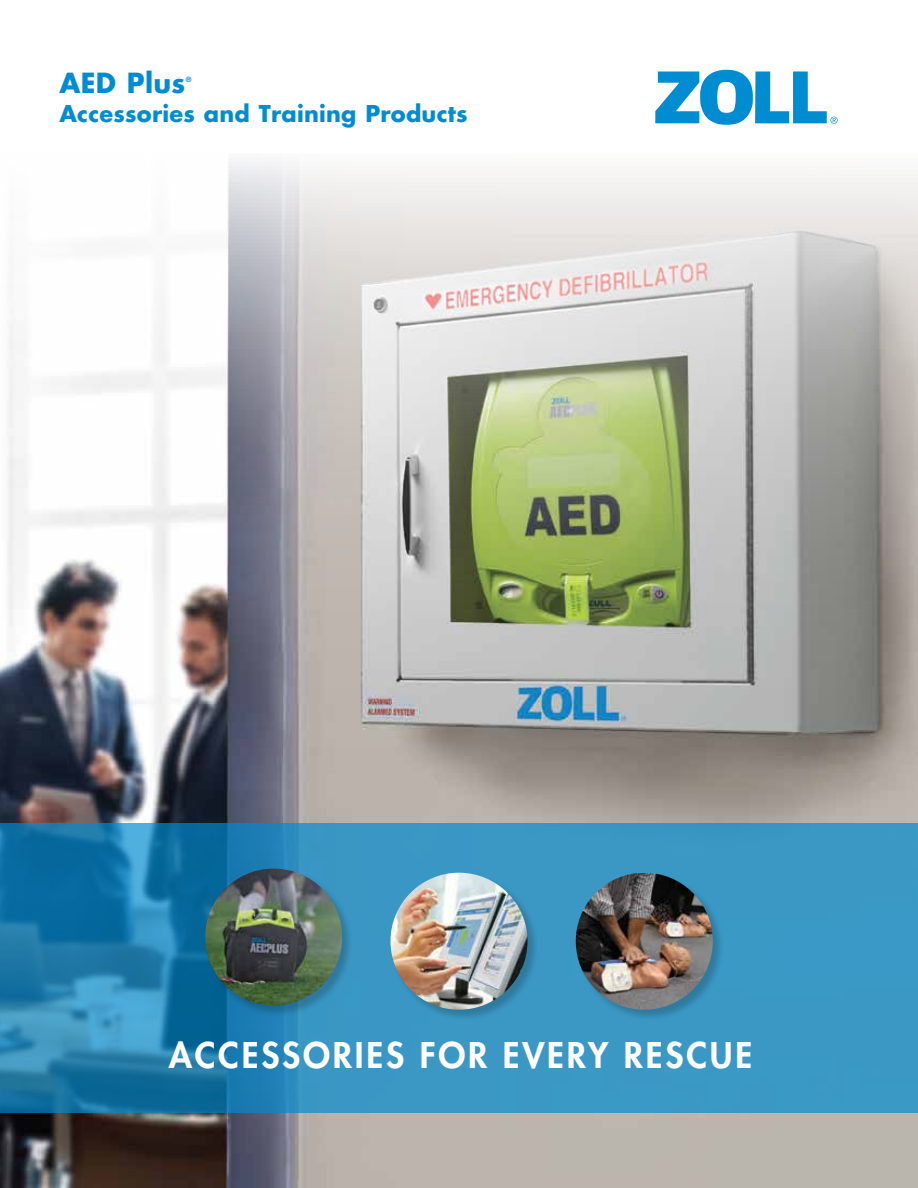
<style>
.page{position:relative;width:918px;height:1188px;background:#fff}
.page>*{position:absolute;margin:0;border:0;box-sizing:border-box;transform-origin:0 0}
.t1{font:800 34.5px "Futura Std";letter-spacing:.08em;color:#fff}
.t2{font:700 27px "Futura Std";letter-spacing:.01em;color:#008cd1}
.t3{font:700 22.5px "Futura Std";letter-spacing:.01em;color:#008cd1}
.t4{font:700 7.05px "Futura Std";color:#008cd1}
</style>
<div class="page">
<img style="left:0;top:158px;width:918px;height:1030px">
<svg style="left:0;top:824px;width:918px;height:289px;background:#2f8dbb"></svg>
<svg style="left:655px;top:70px;width:183px;height:55px"></svg>
<div style="left:576px;top:872px;width:149px;height:149px;background:#000;opacity:.2"></div>
<img style="left:576px;top:873px;width:137px;height:137px">
<div style="left:390px;top:872px;width:149px;height:149px;background:#000;opacity:.2"></div>
<img style="left:390px;top:873px;width:138px;height:137px;border-radius:69px">
<div style="left:205px;top:868px;width:149px;height:149px;background:#000;opacity:.2"></div>
<img style="left:205px;top:869px;width:137px;height:137px;border-radius:69px">
<p class="t2" style="left:59px;top:71px;width:127px">AED Plus</p>
<p class="t4" style="left:186px;top:76px;width:7px">®</p>
<p class="t3" style="left:59px;top:103px;width:410px">Accessories and Training Products</p>
<h1 class="t1" style="left:169px;top:1036px;width:585px">ACCESSORIES FOR EVERY RESCUE</h1>
</div>
